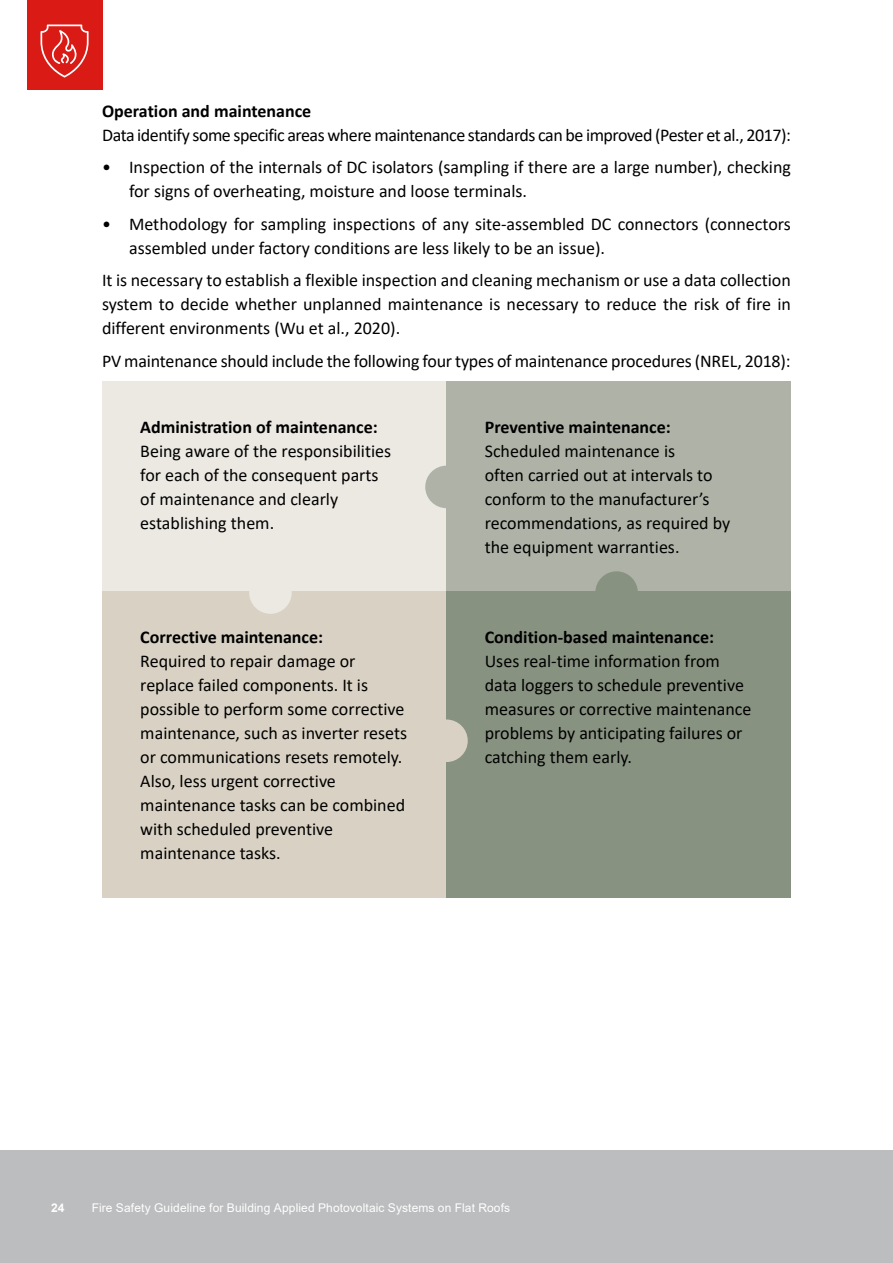
<style>
.page{position:relative;width:893px;height:1263px;background:#fff}
.page>*{position:absolute;margin:0;border:0;box-sizing:border-box;transform-origin:0 0}
.t1{font:18px/24px "Calibri";color:#000}
.t2{font:700 18px "Calibri";color:#000}
.t3{font:18px "Calibri";letter-spacing:-.025em;color:#000}
.t4{font:12px "Arial";letter-spacing:.01em;color:#fff}
.t5{font:700 12px "Arial";color:#fff}
</style>
<div class="page">
<div style="left:0;top:1150px;width:893px;height:113px;background:#bcbdbf"></div>
<div style="left:27px;top:0;width:75px;height:89px;background:#da1a15"></div>
<svg style="left:41px;top:25px;width:48px;height:53px"></svg>
<div style="left:102px;top:381px;width:344px;height:210px;background:#ece8e2"></div>
<div style="left:446px;top:381px;width:345px;height:210px;background:#afb3a7"></div>
<div style="left:102px;top:591px;width:344px;height:306px;background:#d9d2c4"></div>
<div style="left:446px;top:591px;width:345px;height:306px;background:#889281"></div>
<div style="left:249px;top:571px;width:43px;height:43px;background:#ece8e2;border-radius:50%"></div>
<div style="left:425px;top:719px;width:43px;height:43px;background:#d9d2c4;border-radius:50%"></div>
<div style="left:595px;top:571px;width:43px;height:43px;background:#889281;border-radius:50%"></div>
<div style="left:425px;top:466px;width:43px;height:42px;background:#afb3a7;border-radius:50%"></div>
<p class="t2" style="left:102px;top:98px;width:211px">Operation and maintenance</p>
<p class="t3" style="left:102px;top:122px;width:690px">Data identify some specific areas where maintenance standards can be improved (Pester et al., 2017):</p>
<p class="t1" style="left:129px;top:155px;width:663px;text-indent:-27px">• Inspection of the internals of DC isolators (sampling if there are a large number), checking for signs of overheating, moisture and loose terminals.</p>
<p class="t1" style="left:129px;top:211px;width:663px;text-indent:-27px">• Methodology for sampling inspections of any site-assembled DC connectors (connectors assembled under factory conditions are less likely to be an issue).</p>
<p class="t1" style="left:102px;top:268px;width:690px;text-align:justify">It is necessary to establish a flexible inspection and cleaning mechanism or use a data collection system to decide whether unplanned maintenance is necessary to reduce the risk of fire in different environments (Wu et al., 2020).</p>
<p class="t1" style="left:102px;top:348px;width:690px">PV maintenance should include the following four types of maintenance procedures (NREL, 2018):</p>
<p class="t2" style="left:140px;top:414px;width:239px">Administration of maintenance:</p>
<p class="t1" style="left:140px;top:438px;width:252px">Being aware of the responsibilities for each of the consequent parts of maintenance and clearly establishing them.</p>
<p class="t2" style="left:140px;top:624px;width:184px">Corrective maintenance:</p>
<p class="t1" style="left:140px;top:648px;width:268px">Required to repair damage or replace failed components. It is possible to perform some corrective maintenance, such as inverter resets or communications resets remotely.<br>Also, less urgent corrective maintenance tasks can be combined with scheduled preventive maintenance tasks.</p>
<p class="t2" style="left:485px;top:414px;width:188px">Preventive maintenance:</p>
<p class="t1" style="left:485px;top:438px;width:247px">Scheduled maintenance is<br>often carried out at intervals to conform to the manufacturer’s recommendations, as required by the equipment warranties.</p>
<p class="t2" style="left:485px;top:624px;width:231px">Condition-based maintenance:</p>
<p class="t1" style="left:485px;top:648px;width:268px">Uses real-time information from data loggers to schedule preventive measures or corrective maintenance problems by anticipating failures or catching them early.</p>
<p class="t5" style="left:51px;top:1199px;width:15px">24</p>
<p class="t4" style="left:92px;top:1199px;width:420px">Fire Safety Guideline for Building Applied Photovoltaic Systems on Flat Roofs</p>
</div>
